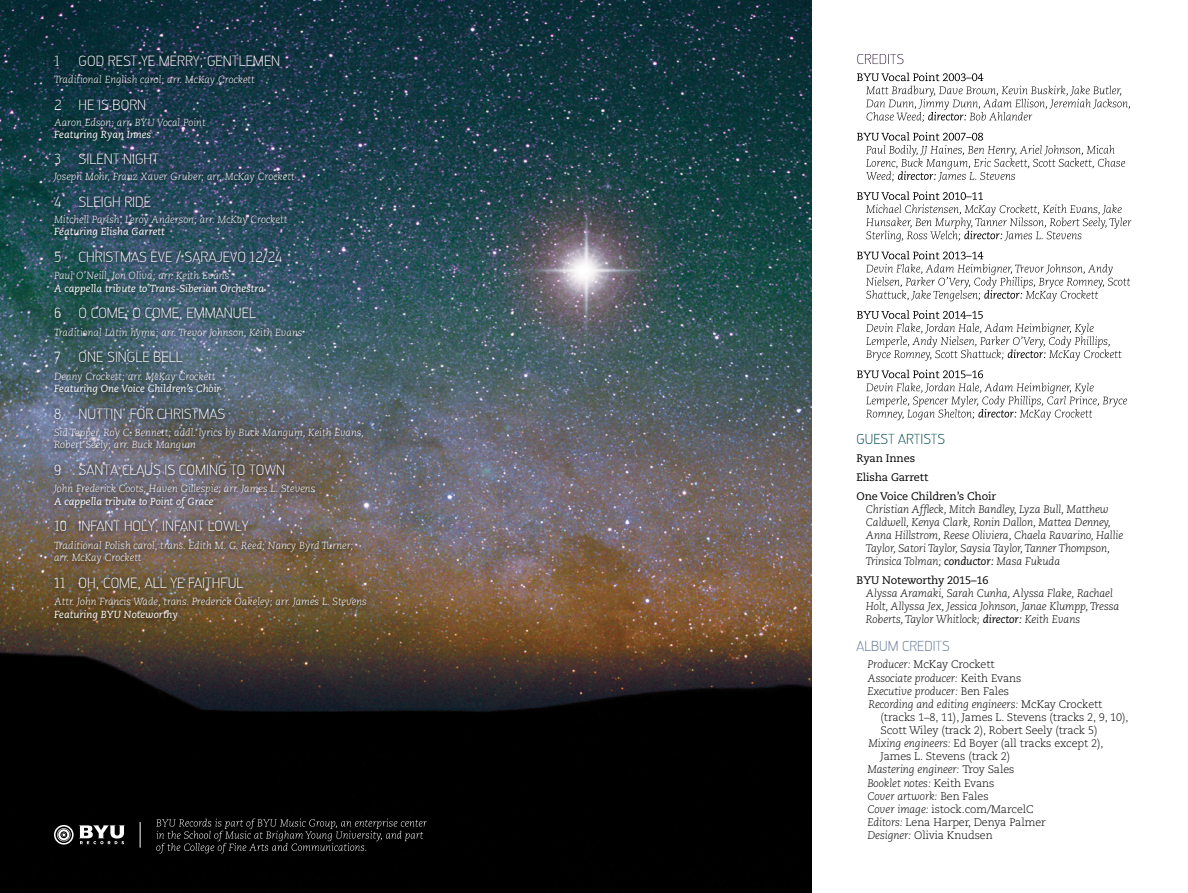
<style>
.page{position:relative;width:1188px;height:893px;background:#fff}
.page>*{position:absolute;margin:0;border:0;box-sizing:border-box;transform-origin:0 0}
.t1{font:14.4px "Engel Lightltd";color:#fff}
.t2{font:14.1px "Engel Lightltd";color:#004b4e}
.t3{font:14.1px "Engel Lightltd";color:#637795}
.t4{font:italic 300 10.95px/13px "Caecilia LT Std";letter-spacing:-.01em;color:#000}
.t5{font:300 10.95px "Caecilia LT Std";letter-spacing:-.01em;color:#000}
.t6{font:10.95px/18.8px "Caecilia LT Std";letter-spacing:-.01em;color:#000}
.t7{font:italic 300 10.2px/12.3px "Caecilia LT Std";color:#fff}
.t8{font:italic 10.2px "Caecilia LT Std";color:#fff}
.s1{font-family:"DIN";font-weight:300}
.s2{font-weight:400}
.s3{font-style:italic}
.s4{font-style:normal}
</style>
<div class="page">
<img style="left:0;top:0;width:812px;height:893px">
<svg style="left:857px;top:369px;width:270px;height:51px"></svg>
<svg style="left:857px;top:310px;width:265px;height:51px"></svg>
<svg style="left:857px;top:251px;width:273px;height:50px"></svg>
<svg style="left:857px;top:191px;width:274px;height:51px"></svg>
<svg style="left:857px;top:132px;width:268px;height:50px"></svg>
<svg style="left:857px;top:73px;width:273px;height:49px"></svg>
<svg style="left:857px;top:54px;width:47px;height:10px"></svg>
<svg style="left:54px;top:825px;width:71px;height:19px"></svg>
<svg style="left:140px;top:822px;width:1px;height:25px"></svg>
<svg style="left:156px;top:818px;width:271px;height:35px;background:#191919"></svg>
<div style="left:47px;top:49px;width:325px;height:578px;background:#000;opacity:.9"></div>
<h1 class="t1" style="left:54px;top:55px;width:7px">1</h1>
<h1 class="t1" style="left:79px;top:55px;width:203px">GOD REST YE MERRY<span class="s1">,</span> GENTLEMEN</h1>
<p class="t7" style="left:54px;top:74px;width:202px">Traditional English carol; arr. McKay Crockett</p>
<h1 class="t1" style="left:54px;top:99px;width:94px">2 HE IS BORN</h1>
<p class="t7" style="left:54px;top:116px;width:153px">Aaron Edson; arr. BYU Vocal Point</p>
<p class="t8" style="left:54px;top:129px;width:99px">Featuring Ryan Innes</p>
<h1 class="t1" style="left:54px;top:154px;width:106px">3 SILENT NIGHT</h1>
<p class="t7" style="left:54px;top:171px;width:242px">Joseph Mohr, Franz Xaver Gruber; arr. McKay Crockett</p>
<h1 class="t1" style="left:54px;top:196px;width:99px">4 SLEIGH RIDE</h1>
<p class="t7" style="left:54px;top:213px;width:235px">Mitchell Parish, Leroy Anderson; arr. McKay Crockett</p>
<p class="t8" style="left:54px;top:226px;width:112px">Featuring Elisha Garrett</p>
<h1 class="t1" style="left:54px;top:251px;width:230px">5 CHRISTMAS EVE <span class="s1">/</span> SARAJEVO 12<span class="s1">/</span>24</h1>
<p class="t7" style="left:54px;top:270px;width:177px">Paul O’Neill, Jon Oliva; arr. Keith Evans</p>
<p class="t8" style="left:54px;top:282px;width:212px">A cappella tribute to Trans-Siberian Orchestra</p>
<h1 class="t1" style="left:54px;top:308px;width:203px">6 O COME<span class="s1">,</span> O COME<span class="s1">,</span> EMMANUEL</h1>
<p class="t7" style="left:54px;top:326px;width:250px">Traditional Latin hymn; arr. Trevor Johnson, Keith Evans</p>
<h1 class="t1" style="left:54px;top:352px;width:8px">7</h1>
<h1 class="t1" style="left:79px;top:352px;width:106px">ONE SINGLE BELL</h1>
<p class="t7" style="left:54px;top:370px;width:163px">Denny Crockett; arr. McKay Crockett</p>
<p class="t8" style="left:54px;top:382px;width:168px">Featuring One Voice Children’s Choir</p>
<h1 class="t1" style="left:54px;top:408px;width:173px">8 NUTTIN<span class="s1">’</span> FOR CHRISTMAS</h1>
<p class="t7" style="left:54px;top:426px;width:312px">Sid Tepper, Roy C. Bennett; addl. lyrics by Buck Mangum, Keith Evans,<br>Robert Seely; arr. Buck Mangum</p>
<h1 class="t1" style="left:54px;top:464px;width:233px">9 SANTA CLAUS IS COMING TO TOWN</h1>
<p class="t7" style="left:54px;top:483px;width:263px">John Frederick Coots, Haven Gillespie; arr. James L. Stevens</p>
<p class="t8" style="left:54px;top:495px;width:161px">A cappella tribute to Point of Grace</p>
<h1 class="t1" style="left:54px;top:521px;width:196px">10 INFANT HOLY<span class="s1">,</span> INFANT LOWLY</h1>
<p class="t7" style="left:54px;top:539px;width:301px">Traditional Polish carol, trans. Edith M. G. Reed; Nancy Byrd Turner; arr. McKay Crockett</p>
<h1 class="t1" style="left:54px;top:577px;width:191px">11 OH<span class="s1">,</span> COME<span class="s1">,</span> ALL YE FAITHFUL</h1>
<p class="t7" style="left:54px;top:595px;width:314px">Attr. John Francis Wade, trans. Frederick Oakeley; arr. James L. Stevens</p>
<p class="t8" style="left:54px;top:608px;width:125px">Featuring BYU Noteworthy</p>
<h2 class="t2" style="left:857px;top:434px;width:90px">GUEST ARTISTS</h2>
<p class="t6" style="left:857px;top:449px;width:141px">Ryan Innes<br>Elisha Garrett<br>One Voice Children’s Choir</p>
<p class="t4" style="left:866px;top:502px;width:259px">Christian Affleck, Mitch Bandley, Lyza Bull, Matthew Caldwell, Kenya Clark, Ronin Dallon, Mattea Denney, Anna Hillstrom, Reese Oliviera, Chaela Ravarino, Hallie Taylor, Satori Taylor, Saysia Taylor, Tanner Thompson, Trinsica Tolman; <span class="s2">conductor:</span> Masa Fukuda</p>
<p class="t6" style="left:857px;top:571px;width:133px">BYU Noteworthy 2015–16</p>
<p class="t4" style="left:866px;top:587px;width:255px">Alyssa Aramaki, Sarah Cunha, Alyssa Flake, Rachael<br>Holt, Allyssa Jex, Jessica Johnson, Janae Klumpp, Tressa<br>Roberts, Taylor Whitlock; <span class="s2">director:</span> Keith Evans</p>
<h2 class="t3" style="left:857px;top:640px;width:95px">ALBUM CREDITS</h2>
<p class="t5" style="left:867px;top:658px;width:129px"><span class="s3">Producer:</span> McKay Crockett</p>
<p class="t4" style="left:867px;top:671px;width:155px">Associate producer: <span class="s4">Keith Evans</span></p>
<p class="t4" style="left:867px;top:684px;width:143px">Executive producer: <span class="s4">Ben Fales</span></p>
<p class="t4" style="left:869px;top:697px;width:235px">Recording and editing engineers: <span class="s4">McKay Crockett</span></p>
<p class="t5" style="left:881px;top:711px;width:249px">(tracks 1–8, 11), James L. Stevens (tracks 2, 9, 10),</p>
<p class="t5" style="left:881px;top:724px;width:218px">Scott Wiley (track 2), Robert Seely (track 5)</p>
<p class="t5" style="left:869px;top:737px;width:236px"><span class="s3">Mixing engineers:</span> Ed Boyer (all tracks except 2),</p>
<p class="t5" style="left:881px;top:750px;width:131px">James L. Stevens (track 2)</p>
<p class="t4" style="left:867px;top:763px;width:148px">Mastering engineer: <span class="s4">Troy Sales</span></p>
<p class="t4" style="left:867px;top:776px;width:128px">Booklet notes: <span class="s4">Keith Evans</span></p>
<p class="t4" style="left:867px;top:789px;width:123px">Cover artwork: <span class="s4">Ben Fales</span></p>
<p class="t5" style="left:868px;top:802px;width:168px"><span class="s3">Cover image:</span> istock.com/MarcelC</p>
<p class="t5" style="left:868px;top:816px;width:180px"><span class="s3">Editors:</span> Lena Harper, Denya Palmer</p>
<p class="t5" style="left:868px;top:829px;width:127px"><span class="s3">Designer:</span> Olivia Knudsen</p>
</div>
